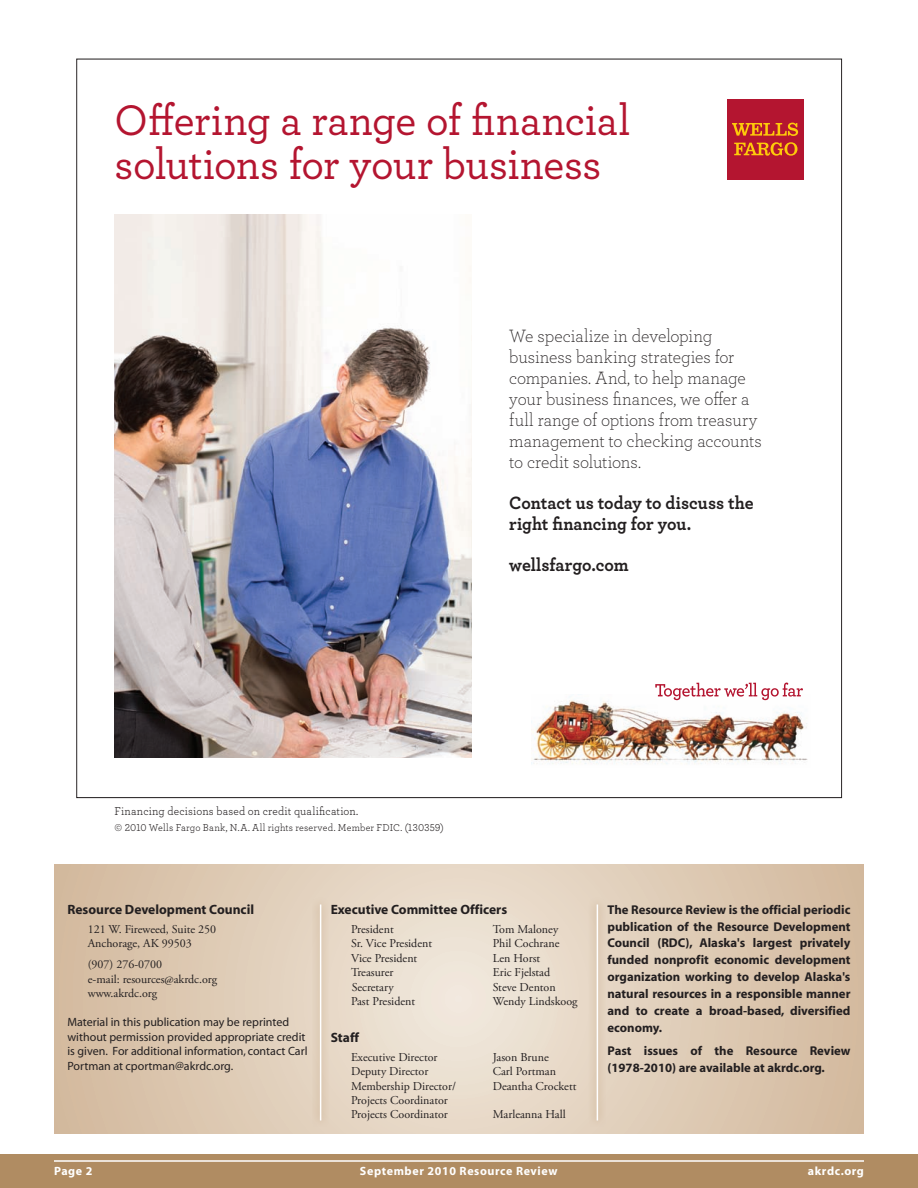
<style>
.page{position:relative;width:918px;height:1188px;background:#fff}
.page>*{position:absolute;margin:0;border:0;box-sizing:border-box;transform-origin:0 0}
.t1{font:500 44.85px/44.8px "Archer";letter-spacing:-.01em;color:#b41530;scale:.96 1}
.t2{font:300 18.6px/20.9px "Archer";letter-spacing:-.005em;color:#231f20;scale:.95 1}
.t3{font:700 18.6px/20.9px "Archer";letter-spacing:-.005em;color:#231f20;scale:.95 1}
.t4{font:700 13.5px "Myriad";color:#231f20}
.t5{font:700 12.75px/17px "Myriad";color:#231f20;text-align:justify}
.t6{font:12px/14.4px "Adobe Garamond Pro";color:#231f20}
.t7{font:12px/14.5px "Myriad";color:#231f20}
.t8{font:12px "Archer";letter-spacing:.015em;color:#231f20;scale:.95 1}
.t9{font:700 12px "Myriad";letter-spacing:.05em;color:#fff}
.t10{font:10.5px "Archer";letter-spacing:.02em;color:#231f20;scale:.95 1}
</style>
<div class="page">
<div style="left:0;top:1154px;width:918px;height:34px;background:#b08c62"></div>
<hr style="left:54px;top:1160px;width:810px;height:2px;background:#fff">
<svg style="left:54px;top:864px;width:810px;height:270px"></svg>
<div style="left:312px;top:896px;width:17px;height:231px;background:linear-gradient(to bottom,#e1d0bc,#e0ceb9)"></div>
<hr style="left:320px;top:904px;width:1px;height:216px;background:#fff">
<svg style="left:588px;top:896px;width:18px;height:231px;fill:#e2d1be"></svg>
<hr style="left:597px;top:904px;width:1px;height:216px;background:#fff">
<img style="left:115px;top:214px;width:357px;height:544px">
<div style="left:727px;top:99px;width:77px;height:81px;background:#b41530"></div>
<svg style="left:732px;top:123px;width:66px;height:33px"></svg>
<img style="left:533px;top:700px;width:275px;height:64px">
<svg style="left:655px;top:683px;width:148px;height:17px"></svg>
<h1 class="t1" style="left:115px;top:95px;width:539px">Offering a range of financial solutions for your business</h1>
<h2 class="t2" style="left:509px;top:325px;width:267px">We specialize in developing business banking strategies for companies. And, to help manage your business finances, we offer a full range of options from treasury management to checking accounts to credit solutions.</h2>
<h2 class="t3" style="left:509px;top:491px;width:259px">Contact us today to discuss the right financing for you.</h2>
<h2 class="t3" style="left:509px;top:553px;width:127px">wellsfargo.com</h2>
<p class="t8" style="left:115px;top:803px;width:258px">Financing decisions based on credit qualification.</p>
<p class="t10" style="left:115px;top:821px;width:348px">© 2010 Wells Fargo Bank, N.A. All rights reserved. Member FDIC. (130359)</p>
<p class="t4" style="left:68px;top:903px;width:188px">Resource Development Council</p>
<p class="t6" style="left:88px;top:922px;width:130px">121 W. Fireweed, Suite 250<br>Anchorage, AK 99503</p>
<p class="t6" style="left:88px;top:958px;width:131px">(907) 276-0700<br>e-mail: resources@akrdc.org www.akrdc.org</p>
<p class="t7" style="left:68px;top:1015px;width:242px">Material in this publication may be reprinted without permission provided appropriate credit is given. For additional information, contact Carl Portman at cportman@akrdc.org.</p>
<p class="t4" style="left:331px;top:903px;width:178px">Executive Committee Officers</p>
<p class="t6" style="left:351px;top:922px;width:44px">President</p>
<p class="t6" style="left:493px;top:922px;width:67px">Tom Maloney</p>
<p class="t6" style="left:351px;top:937px;width:83px">Sr. Vice President</p>
<p class="t6" style="left:493px;top:937px;width:68px">Phil Cochrane</p>
<p class="t6" style="left:351px;top:951px;width:68px">Vice President</p>
<p class="t6" style="left:493px;top:951px;width:49px">Len Horst</p>
<p class="t6" style="left:351px;top:966px;width:44px">Treasurer</p>
<p class="t6" style="left:493px;top:966px;width:59px">Eric Fjelstad</p>
<p class="t6" style="left:352px;top:980px;width:43px">Secretary</p>
<p class="t6" style="left:493px;top:980px;width:65px">Steve Denton</p>
<p class="t6" style="left:351px;top:994px;width:66px">Past President</p>
<p class="t6" style="left:493px;top:994px;width:86px">Wendy Lindskoog</p>
<p class="t4" style="left:331px;top:1031px;width:30px">Staff</p>
<p class="t6" style="left:351px;top:1050px;width:88px">Executive Director</p>
<p class="t6" style="left:493px;top:1050px;width:58px">Jason Brune</p>
<p class="t6" style="left:351px;top:1065px;width:79px">Deputy Director</p>
<p class="t6" style="left:493px;top:1065px;width:65px">Carl Portman</p>
<p class="t6" style="left:351px;top:1079px;width:106px">Membership Director/</p>
<p class="t6" style="left:493px;top:1079px;width:85px">Deantha Crockett</p>
<p class="t6" style="left:351px;top:1093px;width:98px">Projects Coordinator<br>Projects Coordinator</p>
<p class="t6" style="left:493px;top:1108px;width:75px">Marleanna Hall</p>
<p class="t5" style="left:608px;top:901px;width:245px">The Resource Review is the official periodic publication of the Resource Development Council (RDC), Alaska's largest privately funded nonprofit economic development organization working to develop Alaska's natural resources in a responsible manner and to create a broad-based, diversified economy.</p>
<p class="t5" style="left:608px;top:1043px;width:245px">Past issues of the Resource Review (1978-2010) are available at akrdc.org.</p>
<p class="t9" style="left:54px;top:1164px;width:40px">Page 2</p>
<p class="t9" style="left:360px;top:1164px;width:199px">September 2010 Resource Review</p>
<p class="t9" style="left:808px;top:1164px;width:58px">akrdc.org</p>
</div>
